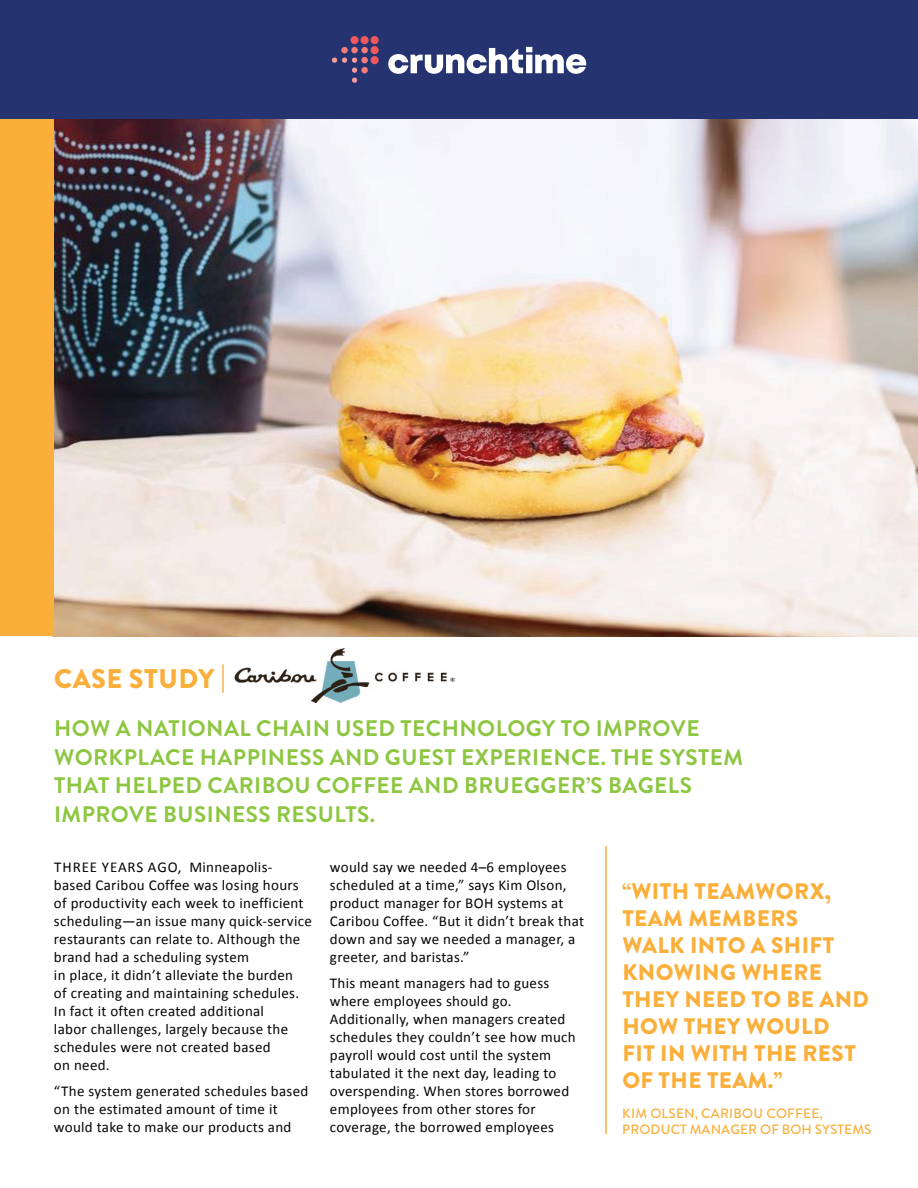
<style>
.page{position:relative;width:918px;height:1188px;background:#fff}
.page>*{position:absolute;margin:0;border:0;box-sizing:border-box;transform-origin:0 0}
.t1{font:900 27px "Brandon Grotesque";letter-spacing:.02em;color:#fbaf3b}
.t2{font:700 22.5px/28.5px "Brandon Grotesque";letter-spacing:.02em;color:#8dc641}
.t3{font:900 22.5px/27px "Brandon Grotesque";letter-spacing:.02em;color:#fbaf3b}
.t4{font:15px/18px "Calibri";letter-spacing:.02em;color:#040503}
.t5{font:500 13.5px/16.5px "Brandon Grotesque";letter-spacing:.01em;color:#fbaf3b}
</style>
<div class="page">
<img style="left:54px;top:118px;width:864px;height:518px">
<div style="left:0;top:117px;width:54px;height:519px;background:#fbaf3b"></div>
<img style="left:235px;top:649px;width:219px;height:53px">
<hr style="left:605px;top:846px;width:2px;height:288px;background:#fbaf3b">
<div style="left:0;top:0;width:918px;height:118px;background:#253370"></div>
<svg style="left:388px;top:47px;width:198px;height:27px"></svg>
<svg style="left:332px;top:58px;width:25px;height:25px"></svg>
<div style="left:361px;top:47px;width:7px;height:6px;background:#f37c78;border-radius:50%"></div>
<div style="left:361px;top:57px;width:7px;height:6px;background:#f37c78;border-radius:50%"></div>
<div style="left:361px;top:67px;width:7px;height:6px;background:#f37c78;border-radius:50%"></div>
<div style="left:351px;top:47px;width:7px;height:6px;background:#f37c78;border-radius:50%"></div>
<div style="left:341px;top:47px;width:7px;height:6px;background:#f37c78;border-radius:50%"></div>
<div style="left:371px;top:36px;width:8px;height:8px;background:#f0595b;border-radius:50%"></div>
<div style="left:371px;top:46px;width:8px;height:8px;background:#f0595b;border-radius:50%"></div>
<div style="left:371px;top:56px;width:8px;height:8px;background:#f0595b;border-radius:50%"></div>
<div style="left:361px;top:36px;width:8px;height:8px;background:#f0595b;border-radius:50%"></div>
<div style="left:351px;top:36px;width:8px;height:8px;background:#f0595b;border-radius:50%"></div>
<h1 class="t1" style="left:54px;top:660px;width:173px">CASE STUDY |</h1>
<h2 class="t2" style="left:54px;top:715px;width:690px">HOW A NATIONAL CHAIN USED TECHNOLOGY TO IMPROVE WORKPLACE HAPPINESS AND GUEST EXPERIENCE. THE SYSTEM THAT HELPED CARIBOU COFFEE AND BRUEGGER’S BAGELS IMPROVE BUSINESS RESULTS.</h2>
<p class="t4" style="left:54px;top:858px;width:259px">THREE YEARS AGO, Minneapolis&shy;based Caribou Coffee was losing hours of productivity each week to inefficient scheduling—an issue many quick-service restaurants can relate to. Although the brand had a scheduling system<br>in place, it didn’t alleviate the burden<br>of creating and maintaining schedules.<br>In fact it often created additional<br>labor challenges, largely because the schedules were not created based<br>on need.</p>
<p class="t4" style="left:54px;top:1082px;width:256px">“The system generated schedules based on the estimated amount of time it would take to make our products and</p>
<p class="t4" style="left:330px;top:858px;width:256px">would say we needed 4–6 employees scheduled at a time,” says Kim Olson, product manager for BOH systems at Caribou Coffee. “But it didn’t break that down and say we needed a manager, a greeter, and baristas.”</p>
<p class="t4" style="left:330px;top:974px;width:247px">This meant managers had to guess where employees should go.<br>Additionally, when managers created schedules they couldn’t see how much payroll would cost until the system tabulated it the next day, leading to overspending. When stores borrowed employees from other stores for coverage, the borrowed employees</p>
<h2 class="t3" style="left:622px;top:878px;width:248px">“WITH TEAMWORX,<br>TEAM MEMBERS<br>WALK INTO A SHIFT<br>KNOWING WHERE<br>THEY NEED TO BE AND<br>HOW THEY WOULD<br>FIT IN WITH THE REST<br>OF THE TEAM.”</h2>
<p class="t5" style="left:622px;top:1105px;width:251px">KIM OLSEN, CARIBOU COFFEE,<br>PRODUCT MANAGER OF BOH SYSTEMS</p>
</div>
